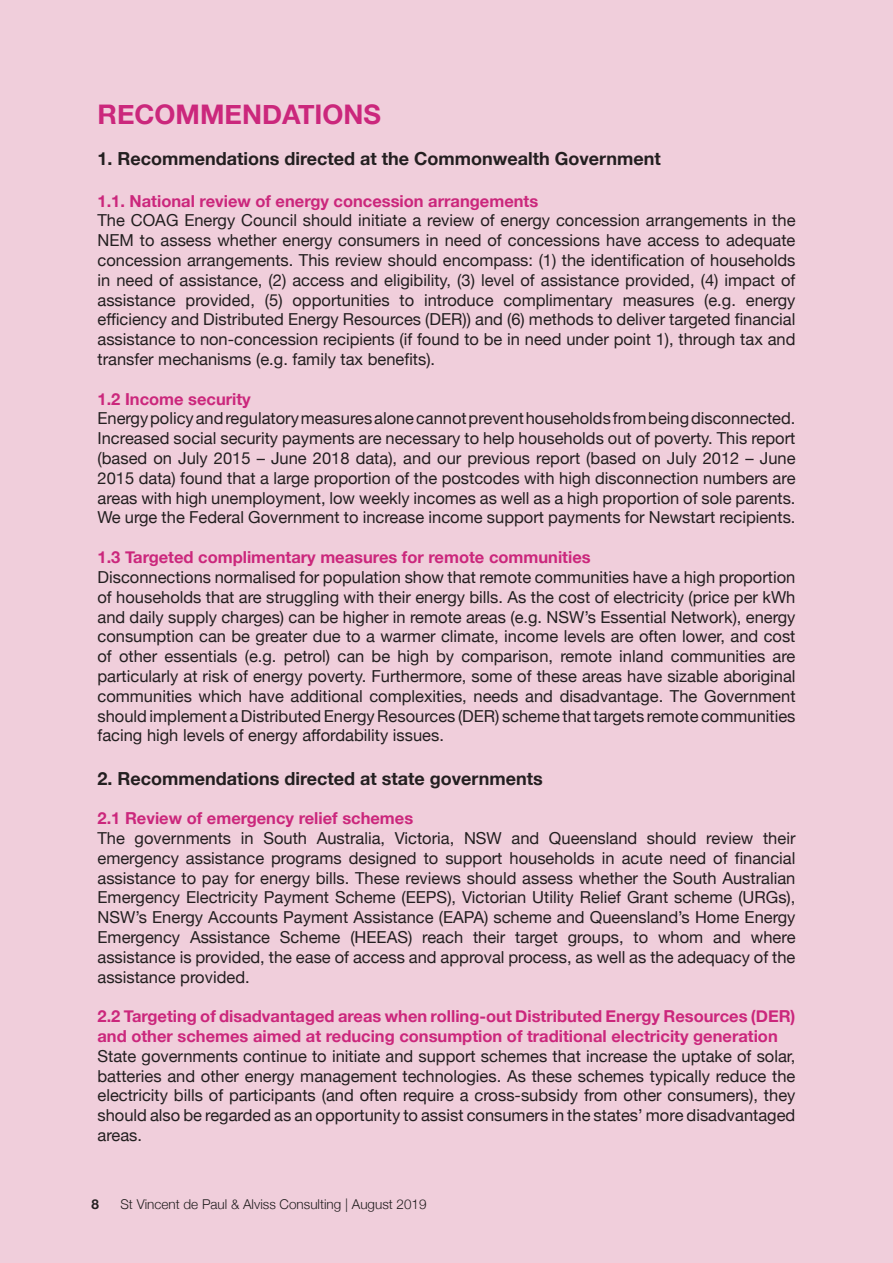
<style>
.page{position:relative;width:893px;height:1263px;background:#f0cedb}
.page>*{position:absolute;margin:0;border:0;box-sizing:border-box;transform-origin:0 0}
.TOC_Main_Chapter{font:700 27px "Helvetica Neue";color:#cb277c}
.t1{font:700 18px "Helvetica Neue";color:#231f20}
.t2{font:16.5px/19.8px "Helvetica Neue";color:#231f20;text-align:justify}
.t3{font:700 16.5px/19.8px "Helvetica Neue";color:#cb277c}
.Paragraph{font:300 13.5px "Helvetica Neue";color:#231f20}
.Heading_4{font:700 13.5px "Helvetica Neue";color:#231f20}
</style>
<div class="page">
<p class="TOC_Main_Chapter" style="left:98px;top:93px;width:285px">RECOMMENDATIONS</p>
<p class="t1" style="left:98px;top:145px;width:565px">1. Recommendations directed at the Commonwealth Government</p>
<p class="t3" style="left:98px;top:191px;width:442px">1.1. National review of energy concession arrangements</p>
<p class="t2" style="left:98px;top:212px;width:699px">The COAG Energy Council should initiate a review of energy concession arrangements in the NEM to assess whether energy consumers in need of concessions have access to adequate concession arrangements. This review should encompass: (1) the identification of households in need of assistance, (2) access and eligibility, (3) level of assistance provided, (4) impact of assistance provided, (5) opportunities to introduce complimentary measures (e.g. energy efficiency and Distributed Energy Resources (DER)) and (6) methods to deliver targeted financial assistance to non-concession recipients (if found to be in need under point 1), through tax and transfer mechanisms (e.g. family tax benefits).</p>
<p class="t3" style="left:98px;top:389px;width:155px">1.2 Income security</p>
<p class="t2" style="left:98px;top:410px;width:700px">Energy policy and regulatory measures alone cannot prevent households from being disconnected.<br>Increased social security payments are necessary to help households out of poverty. This report (based on July 2015 – June 2018 data), and our previous report (based on July 2012 – June 2015 data) found that a large proportion of the postcodes with high disconnection numbers are areas with high unemployment, low weekly incomes as well as a high proportion of sole parents.<br>We urge the Federal Government to increase income support payments for Newstart recipients.</p>
<p class="t3" style="left:98px;top:548px;width:495px">1.3 Targeted complimentary measures for remote communities</p>
<p class="t2" style="left:98px;top:568px;width:699px">Disconnections normalised for population show that remote communities have a high proportion of households that are struggling with their energy bills. As the cost of electricity (price per kWh and daily supply charges) can be higher in remote areas (e.g. NSW’s Essential Network), energy consumption can be greater due to a warmer climate, income levels are often lower, and cost of other essentials (e.g. petrol) can be high by comparison, remote inland communities are particularly at risk of energy poverty. Furthermore, some of these areas have sizable aboriginal communities which have additional complexities, needs and disadvantage. The Government should implement a Distributed Energy Resources (DER) scheme that targets remote communities facing high levels of energy affordability issues.</p>
<p class="t1" style="left:98px;top:764px;width:447px">2. Recommendations directed at state governments</p>
<p class="t3" style="left:98px;top:809px;width:317px">2.1 Review of emergency relief schemes</p>
<p class="t2" style="left:98px;top:829px;width:699px">The governments in South Australia, Victoria, NSW and Queensland should review their emergency assistance programs designed to support households in acute need of financial assistance to pay for energy bills. These reviews should assess whether the South Australian Emergency Electricity Payment Scheme (EEPS), Victorian Utility Relief Grant scheme (URGs), NSW’s Energy Accounts Payment Assistance (EAPA) scheme and Queensland’s Home Energy Emergency Assistance Scheme (HEEAS) reach their target groups, to whom and where assistance is provided, the ease of access and approval process, as well as the adequacy of the assistance provided.</p>
<p class="t3" style="left:98px;top:1007px;width:699px">2.2 Targeting of disadvantaged areas when rolling-out Distributed Energy Resources (DER) and other schemes aimed at reducing consumption of traditional electricity generation</p>
<p class="t2" style="left:98px;top:1047px;width:699px">State governments continue to initiate and support schemes that increase the uptake of solar, batteries and other energy management technologies. As these schemes typically reduce the electricity bills of participants (and often require a cross-subsidy from other consumers), they should also be regarded as an opportunity to assist consumers in the states’ more disadvantaged areas.</p>
<p class="Heading_4" style="left:91px;top:1194px;width:9px">8</p>
<p class="Paragraph" style="left:120px;top:1194px;width:308px">St Vincent de Paul &amp; Alviss Consulting | August 2019</p>
</div>
